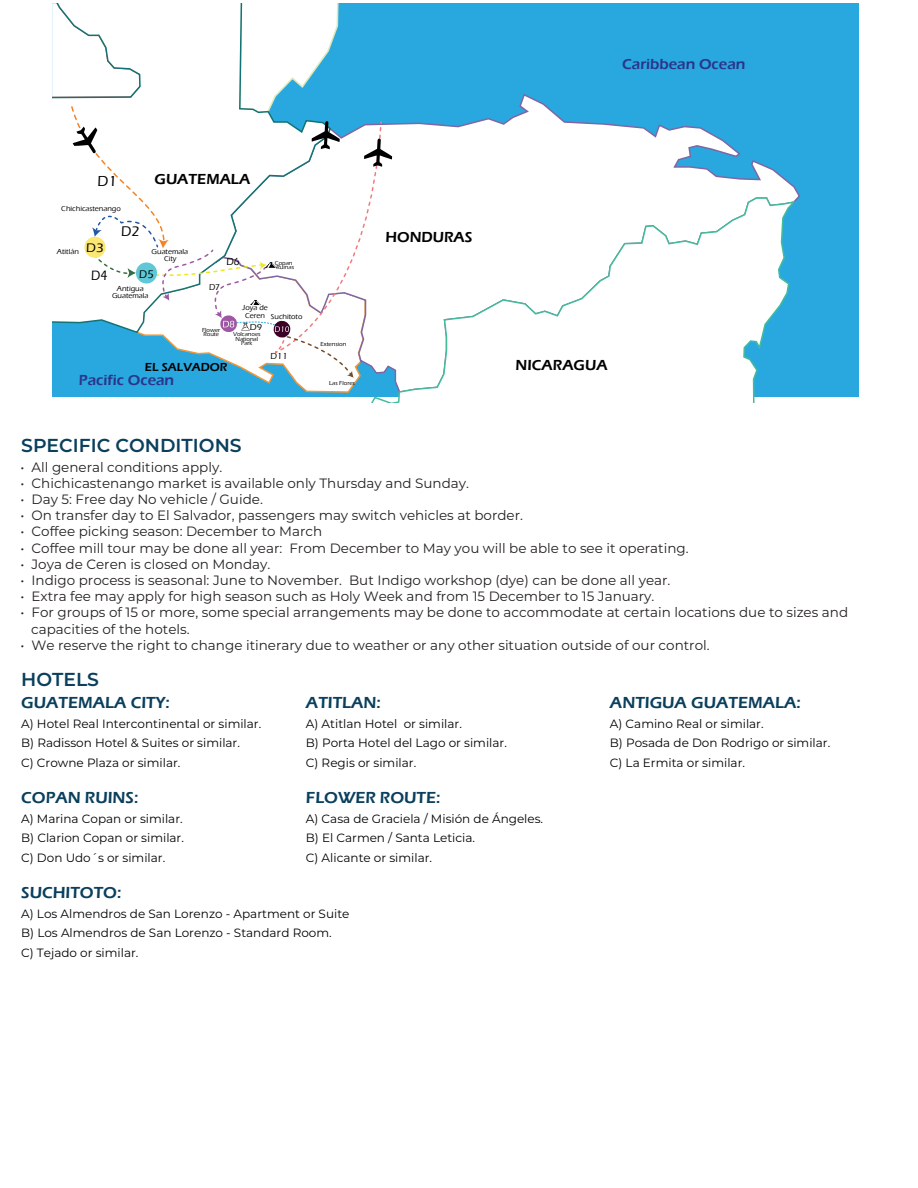
<style>
.page{position:relative;width:918px;height:1188px;background:#fff}
.page>*{position:absolute;margin:0;border:0;box-sizing:border-box;transform-origin:0 0}
.t1{font:600 18.75px "Montserrat";color:#0a3f5d}
.t2{font:600 16.5px "Eras ITC";color:#0a3f5d}
.t3{font:600 15px "Eras ITC";color:#2b358a}
.t4{font:600 15px "Eras ITC";color:#000001}
.t5{font:500 15px "Eras ITC";color:#000001}
.t6{font:500 14.4px "Eras ITC";color:#000001}
.t7{font:500 13.95px "Eras ITC";color:#000001;scale:.9 1}
.t8{font:13.5px/16.2px "Montserrat";color:#231f20}
.t9{font:500 12.75px "Eras ITC";color:#000001;scale:1.04 1}
.t10{font:12px/19.5px "Montserrat";color:#000001}
.t11{font:600 12px "Eras ITC";color:#000001}
.t12{font:500 11.4px "Eras ITC";color:#000001;scale:.96 1}
.t13{font:500 10.5px "Eras ITC";color:#000001;scale:.96 1}
.t14{font:500 9px "Eras ITC";color:#000001}
.t15{font:500 8.85px "Eras ITC";color:#000001;scale:1.07 1}
.t16{font:500 8.7px "Eras ITC";color:#000001}
.t17{font:500 7.5px/7.5px "Eras ITC";color:#000001;text-align:center}
.t18{font:500 6px/4.5px "Eras ITC";color:#000001}
</style>
<div class="page">
<div style="left:52px;top:3px;width:806px;height:394px;background:#29a8e0"></div>
<svg style="left:510px;top:94px;width:290px;height:105px"></svg>
<svg style="left:392px;top:118px;width:118px;height:79px;background:#eff6fb"></svg>
<svg style="left:371px;top:197px;width:427px;height:205px;background:#eff8fb"></svg>
<svg style="left:52px;top:3px;width:340px;height:391px"></svg>
<p class="t5" style="left:98px;top:172px;width:21px">D1</p>
<p class="t4" style="left:155px;top:170px;width:97px">GUATEMALA</p>
<p class="t17" style="left:61px;top:205px;width:61px">Chichicastenango</p>
<p class="t17" style="left:57px;top:248px;width:23px">Atitlán</p>
<p class="t6" style="left:121px;top:224px;width:20px">D2</p>
<p class="t9" style="left:86px;top:240px;width:18px">D3</p>
<p class="t7" style="left:91px;top:267px;width:20px">D4</p>
<p class="t12" style="left:139px;top:268px;width:16px">D5</p>
<p class="t17" style="left:152px;top:248px;width:38px">Guatemala<br>City</p>
<p class="t17" style="left:112px;top:285px;width:38px">Antigua<br>Guatemala</p>
<p class="t13" style="left:226px;top:256px;width:15px">D6</p>
<p class="t16" style="left:209px;top:283px;width:13px">D7</p>
<p class="t18" style="left:275px;top:261px;width:21px">Copan<br>Ruinas</p>
<p class="t18" style="left:202px;top:327px;width:20px">Flower<br>Route</p>
<p class="t17" style="left:242px;top:304px;width:27px">Joya de<br>Ceren</p>
<p class="t17" style="left:271px;top:313px;width:33px">Suchitoto</p>
<p class="t15" style="left:250px;top:322px;width:13px">D9</p>
<p class="t18" style="left:233px;top:332px;width:29px;text-align:center">Volcanoes<br>National<br>Park</p>
<p class="t14" style="left:271px;top:351px;width:18px">D11</p>
<p class="t11" style="left:145px;top:360px;width:84px">EL SALVADOR</p>
<p class="t3" style="left:79px;top:371px;width:97px">Pacific Ocean</p>
<p class="t18" style="left:320px;top:342px;width:27px">Extension</p>
<p class="t18" style="left:329px;top:380px;width:27px">Las Flores</p>
<h1 class="t1" style="left:21px;top:432px;width:222px">SPECIFIC CONDITIONS</h1>
<p class="t4" style="left:386px;top:228px;width:88px">HONDURAS</p>
<p class="t3" style="left:622px;top:55px;width:125px">Caribbean Ocean</p>
<p class="t4" style="left:516px;top:357px;width:93px">NICARAGUA</p>
<p class="t8" style="left:21px;top:458px;width:203px">• All general conditions apply.</p>
<p class="t8" style="left:21px;top:474px;width:450px">• Chichicastenango market is available only Thursday and Sunday.</p>
<p class="t8" style="left:21px;top:491px;width:244px">• Day 5: Free day No vehicle / Guide.</p>
<p class="t8" style="left:21px;top:507px;width:504px">• On transfer day to El Salvador, passengers may switch vehicles at border.</p>
<p class="t8" style="left:21px;top:523px;width:303px">• Coffee picking season: December to March</p>
<p class="t8" style="left:21px;top:539px;width:670px">• Coffee mill tour may be done all year: From December to May you will be able to see it operating.</p>
<p class="t8" style="left:21px;top:555px;width:251px">• Joya de Ceren is closed on Monday.</p>
<p class="t8" style="left:21px;top:572px;width:651px">• Indigo process is seasonal: June to November. But Indigo workshop (dye) can be done all year.</p>
<p class="t8" style="left:21px;top:588px;width:635px">• Extra fee may apply for high season such as Holy Week and from 15 December to 15 January.</p>
<p class="t8" style="left:31px;top:604px;width:819px;text-indent:-11px">• For groups of 15 or more, some special arrangements may be done to accommodate at certain locations due to sizes and capacities of the hotels.</p>
<p class="t8" style="left:21px;top:636px;width:691px">• We reserve the right to change itinerary due to weather or any other situation outside of our control.</p>
<h1 class="t1" style="left:21px;top:666px;width:79px">HOTELS</h1>
<p class="t2" style="left:21px;top:694px;width:150px">GUATEMALA CITY:</p>
<p class="t10" style="left:21px;top:713px;width:242px">A) Hotel Real Intercontinental or similar.<br>B) Radisson Hotel &amp; Suites or similar.<br>C) Crowne Plaza or similar.</p>
<p class="t2" style="left:21px;top:789px;width:119px">COPAN RUINS:</p>
<p class="t10" style="left:21px;top:808px;width:164px;text-align:justify">A) Marina Copan or similar.<br>B) Clarion Copan or similar.<br>C) Don Udo´s or similar.</p>
<p class="t2" style="left:306px;top:694px;width:76px">ATITLAN:</p>
<p class="t10" style="left:306px;top:713px;width:202px">A) Atitlan Hotel or similar.<br>B) Porta Hotel del Lago or similar.<br>C) Regis or similar.</p>
<p class="t2" style="left:306px;top:789px;width:136px">FLOWER ROUTE:</p>
<p class="t10" style="left:306px;top:808px;width:239px">A) Casa de Graciela / Misión de Ángeles.<br>B) El Carmen / Santa Leticia.<br>C) Alicante or similar.</p>
<p class="t2" style="left:21px;top:884px;width:102px">SUCHITOTO:</p>
<p class="t10" style="left:21px;top:904px;width:330px">A) Los Almendros de San Lorenzo - Apartment or Suite<br>B) Los Almendros de San Lorenzo - Standard Room.<br>C) Tejado or similar.</p>
<p class="t2" style="left:610px;top:694px;width:192px">ANTIGUA GUATEMALA:</p>
<p class="t10" style="left:610px;top:714px;width:222px">A) Camino Real or similar.<br>B) Posada de Don Rodrigo or similar.<br>C) La Ermita or similar.</p>
</div>
